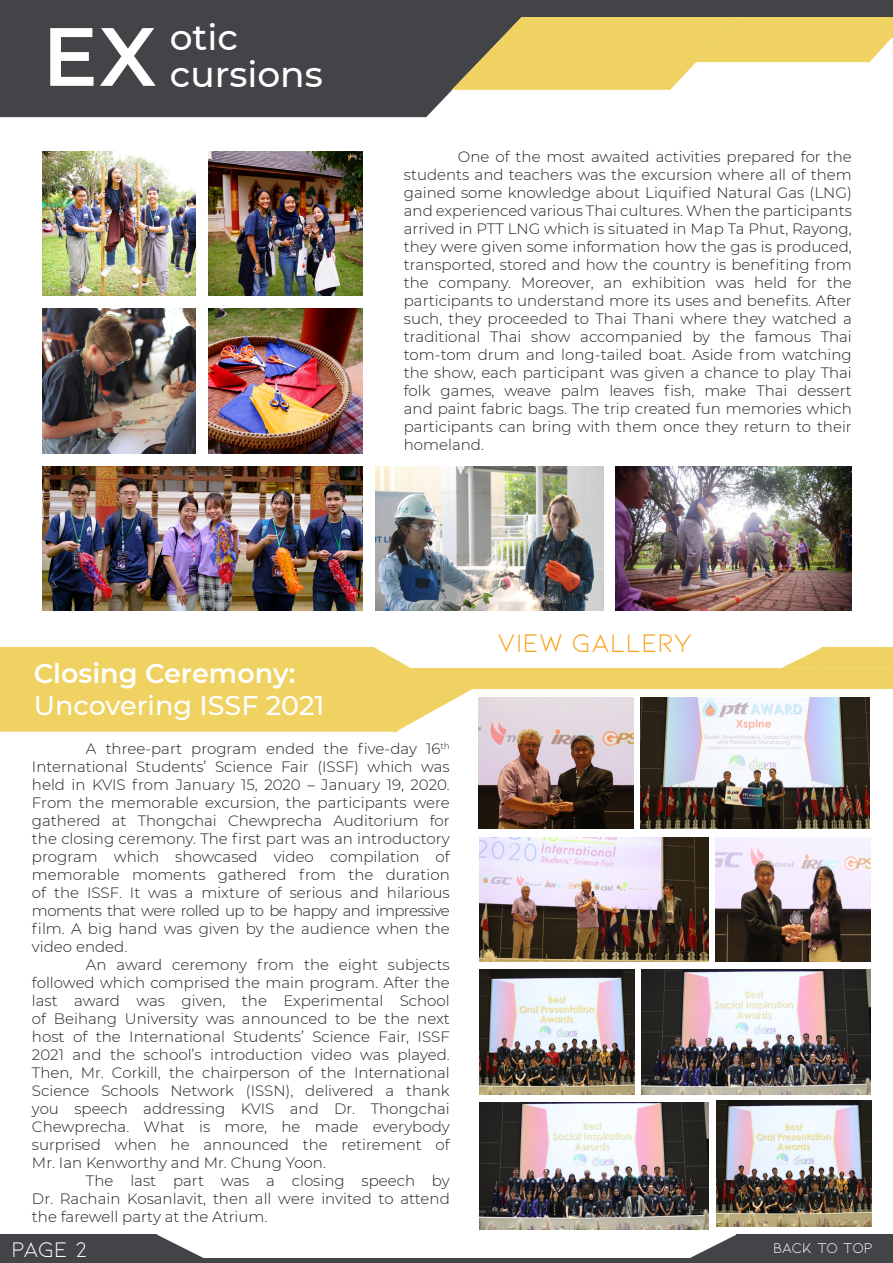
<style>
.page{position:relative;width:893px;height:1263px;background:#fff}
.page>*{position:absolute;margin:0;border:0;box-sizing:border-box;transform-origin:0 0}
.t1{font:600 82.5px "Montserrat";color:#fff}
.t2{font:500 36px "Montserrat";color:#fff}
.t3{font:500 27px "Montserrat";color:#fff}
.t4{font:600 27px "Montserrat";color:#fff}
.t5{font:27px "Kiona";color:#f8a11c}
.t6{font:22.5px "Kiona";color:#fff}
.t7{font:300 15px/18px "Montserrat";color:#231f20}
.t8{font:300 15px "Montserrat";letter-spacing:-.04em;color:#231f20}
.t9{font:15px "Kiona";letter-spacing:-.02em;color:#fff}
</style>
<div class="page">
<hr style="left:892px;top:688px;width:1px;height:37px;background:#f0d262">
<div style="left:737px;top:1234px;width:156px;height:29px;background:#424447"></div>
<svg style="left:688px;top:1234px;width:49px;height:25px"></svg>
<div style="left:0;top:1234px;width:156px;height:29px;background:#424447"></div>
<svg style="left:156px;top:1234px;width:49px;height:29px"></svg>
<div style="left:0;top:16px;width:452px;height:101px;background:#424447"></div>
<img style="left:209px;top:151px;width:153px;height:145px">
<img style="left:42px;top:309px;width:154px;height:144px">
<img style="left:209px;top:309px;width:153px;height:144px">
<img style="left:42px;top:151px;width:154px;height:145px">
<img style="left:42px;top:466px;width:320px;height:145px">
<svg style="left:452px;top:16px;width:441px;height:74px"></svg>
<hr style="left:204px;top:1259px;width:689px;height:4px;background:#424447">
<div style="left:0;top:0;width:893px;height:16px;background:#424447"></div>
<img style="left:375px;top:466px;width:229px;height:145px">
<img style="left:616px;top:466px;width:236px;height:145px">
<div style="left:823px;top:648px;width:69px;height:19px;background:#f0d262"></div>
<div style="left:822px;top:647px;width:71px;height:21px;border:2px solid #f0d262"></div>
<svg style="left:782px;top:646px;width:42px;height:22px"></svg>
<div style="left:370px;top:668px;width:523px;height:20px;background:#f0d262"></div>
<div style="left:0;top:689px;width:397px;height:42px;background:#f0d262"></div>
<div style="left:0;top:688px;width:398px;height:44px;border:2px solid #f0d262"></div>
<svg style="left:373px;top:647px;width:100px;height:86px"></svg>
<img style="left:479px;top:698px;width:154px;height:131px">
<img style="left:641px;top:698px;width:228px;height:131px">
<img style="left:480px;top:837px;width:228px;height:124px">
<img style="left:716px;top:837px;width:154px;height:124px">
<img style="left:480px;top:970px;width:154px;height:125px">
<img style="left:642px;top:970px;width:228px;height:125px">
<img style="left:717px;top:1100px;width:154px;height:127px">
<img style="left:480px;top:1102px;width:228px;height:127px">
<div style="left:0;top:647px;width:373px;height:78px;background:#f0d262"></div>
<p class="t1" style="left:42px;top:-2px;width:115px">EX</p>
<p class="t2" style="left:170px;top:12px;width:70px">otic</p>
<p class="t2" style="left:170px;top:50px;width:155px">cursions</p>
<p class="t4" style="left:34px;top:654px;width:263px">Closing Ceremony:</p>
<p class="t3" style="left:34px;top:687px;width:292px">Uncovering ISSF 2021</p>
<p class="t7" style="left:404px;top:147px;width:449px;text-align:justify;text-indent:54px">One of the most awaited activities prepared for the students and teachers was the excursion where all of them gained some knowledge about Liquified Natural Gas (LNG) and experienced various Thai cultures. When the participants</p>
<p class="t7" style="left:404px;top:219px;width:449px">arrived in PTT LNG which is situated in Map Ta Phut, Rayong,</p>
<p class="t7" style="left:404px;top:237px;width:449px">they were given some information how the gas is produced,</p>
<p class="t7" style="left:404px;top:255px;width:449px">transported, stored and how the country is benefiting from the company. Moreover, an exhibition was held for the</p>
<p class="t7" style="left:404px;top:291px;width:449px">participants to understand more its uses and benefits. After such, they proceeded to Thai Thani where they watched a</p>
<p class="t7" style="left:404px;top:327px;width:449px">traditional Thai show accompanied by the famous Thai</p>
<p class="t7" style="left:404px;top:345px;width:449px">tom-tom drum and long-tailed boat. Aside from watching</p>
<p class="t7" style="left:404px;top:363px;width:450px">the show, each participant was given a chance to play Thai</p>
<p class="t7" style="left:404px;top:381px;width:449px">folk games, weave palm leaves fish, make Thai dessert</p>
<p class="t7" style="left:404px;top:399px;width:449px">and paint fabric bags. The trip created fun memories which</p>
<p class="t7" style="left:404px;top:417px;width:449px">participants can bring with them once they return to their</p>
<p class="t7" style="left:404px;top:435px;width:82px">homeland.</p>
<p class="t5" style="left:497px;top:628px;width:197px">VIEW GALLERY</p>
<p class="t7" style="left:32px;top:739px;width:419px;text-align:right">A three-part program ended the five-day 16<sup>th<br></sup>International Students’ Science Fair (ISSF) which was</p>
<p class="t7" style="left:32px;top:775px;width:419px">held in KVIS from January 15, 2020 – January 19, 2020.</p>
<p class="t7" style="left:32px;top:793px;width:419px">From the memorable excursion, the participants were</p>
<p class="t7" style="left:32px;top:811px;width:419px">gathered at Thongchai Chewprecha Auditorium for</p>
<p class="t7" style="left:32px;top:829px;width:419px">the closing ceremony. The first part was an introductory</p>
<p class="t7" style="left:32px;top:847px;width:419px">program which showcased video compilation of</p>
<p class="t7" style="left:32px;top:865px;width:419px">memorable moments gathered from the duration</p>
<p class="t7" style="left:32px;top:883px;width:419px">of the ISSF. It was a mixture of serious and hilarious</p>
<p class="t8" style="left:32px;top:901px;width:419px">moments that were rolled up to be happy and impressive</p>
<p class="t7" style="left:32px;top:919px;width:419px">film. A big hand was given by the audience when the</p>
<p class="t7" style="left:32px;top:937px;width:97px">video ended.</p>
<p class="t7" style="left:86px;top:955px;width:365px">An award ceremony from the eight subjects</p>
<p class="t7" style="left:32px;top:973px;width:419px">followed which comprised the main program. After the</p>
<p class="t7" style="left:32px;top:991px;width:419px">last award was given, the Experimental School</p>
<p class="t7" style="left:32px;top:1009px;width:419px">of Beihang University was announced to be the next</p>
<p class="t7" style="left:32px;top:1027px;width:419px">host of the International Students’ Science Fair, ISSF</p>
<p class="t7" style="left:32px;top:1045px;width:419px">2021 and the school’s introduction video was played.</p>
<p class="t7" style="left:32px;top:1063px;width:419px">Then, Mr. Corkill, the chairperson of the International</p>
<p class="t7" style="left:32px;top:1081px;width:419px">Science Schools Network (ISSN), delivered a thank</p>
<p class="t7" style="left:32px;top:1099px;width:419px">you speech addressing KVIS and Dr. Thongchai</p>
<p class="t7" style="left:32px;top:1117px;width:419px">Chewprecha. What is more, he made everybody</p>
<p class="t7" style="left:32px;top:1135px;width:419px">surprised when he announced the retirement of</p>
<p class="t7" style="left:32px;top:1153px;width:296px">Mr. Ian Kenworthy and Mr. Chung Yoon.</p>
<p class="t7" style="left:86px;top:1171px;width:365px">The last part was a closing speech by</p>
<p class="t7" style="left:32px;top:1189px;width:419px">Dr. Rachain Kosanlavit, then all were invited to attend</p>
<p class="t7" style="left:32px;top:1207px;width:237px">the farewell party at the Atrium.</p>
<p class="t6" style="left:12px;top:1236px;width:77px">Page 2</p>
<p class="t9" style="left:773px;top:1239px;width:101px">BACK TO TOP</p>
</div>
